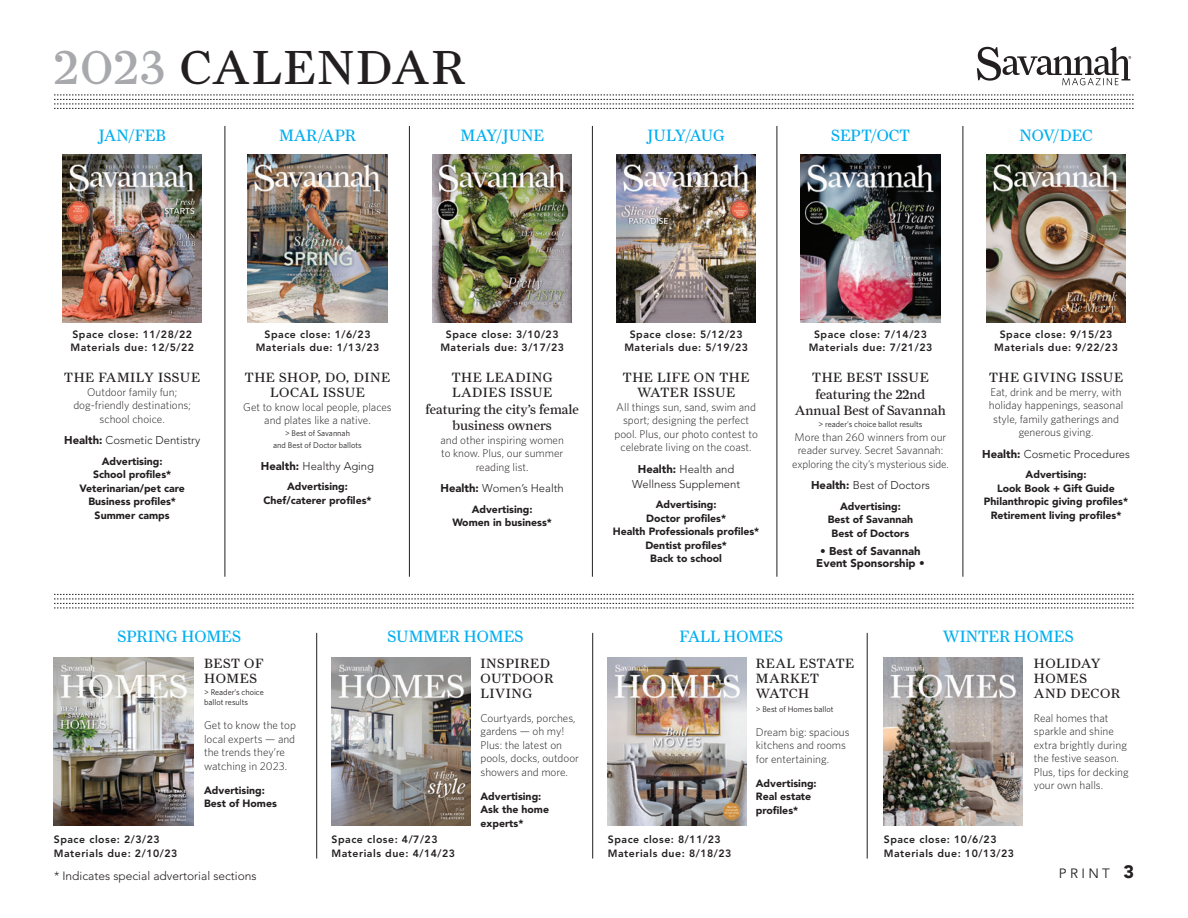
<style>
.page{position:relative;width:1188px;height:918px;background:#fff}
.page>*{position:absolute;margin:0;border:0;box-sizing:border-box;transform-origin:0 0}
.t1{font:48px "Farnham Display";letter-spacing:.04em;color:#231f20}
.t2{font:16.5px "Farnham Display";color:#00aeef;scale:.96 1}
.t3{font:13.5px/15px "Farnham Display";letter-spacing:.04em;color:#231f20}
.t4{font:13.5px/16.5px "Farnham Display";color:#231f20;text-align:center}
.t5{font:13.5px "Avenir";letter-spacing:.25em;color:#231f20}
.t6{font:300 12px "Avenir LT Std";color:#231f20}
.t7{font:300 11.25px/13.5px "Whitney";color:#231f20;text-align:center}
.t8{font:300 11.25px/15px "Avenir LT Std";color:#231f20;text-align:center}
.t9{font:900 11.25px/12px "Avenir LT Std";color:#231f20;text-align:center}
.t10{font:900 10.5px/13.5px "Avenir LT Std";color:#231f20;text-align:center}
.t11{font:800 10.5px/13.5px "Avenir LT Std";letter-spacing:.05em;color:#231f20;text-align:center}
.t12{font:8.25px/10.5px "Whitney";color:#231f20}
.s1{color:#a8a9ad}
.s2{font-weight:900}
.s3{font-weight:900;font-size:18px}
</style>
<div class="page">
<svg style="left:54px;top:95px;width:1080px;height:14px"></svg>
<img style="left:976px;top:46px;width:156px;height:40px">
<img style="left:63px;top:154px;width:139px;height:169px">
<img style="left:248px;top:154px;width:139px;height:169px">
<img style="left:54px;top:657px;width:139px;height:168px">
<img style="left:433px;top:154px;width:139px;height:169px">
<img style="left:332px;top:657px;width:139px;height:168px">
<img style="left:801px;top:154px;width:139px;height:169px">
<img style="left:608px;top:657px;width:139px;height:168px">
<img style="left:986px;top:154px;width:140px;height:169px">
<img style="left:616px;top:154px;width:140px;height:169px">
<svg style="left:54px;top:594px;width:1080px;height:15px"></svg>
<img style="left:884px;top:657px;width:139px;height:168px">
<hr style="left:316px;top:633px;width:1px;height:226px;background:#231f20">
<hr style="left:592px;top:633px;width:1px;height:226px;background:#231f20">
<hr style="left:867px;top:633px;width:1px;height:226px;background:#231f20">
<hr style="left:225px;top:126px;width:1px;height:451px;background:#231f20">
<hr style="left:409px;top:126px;width:1px;height:451px;background:#231f20">
<hr style="left:592px;top:126px;width:1px;height:451px;background:#231f20">
<hr style="left:777px;top:126px;width:1px;height:451px;background:#231f20">
<hr style="left:963px;top:126px;width:1px;height:451px;background:#231f20">
<h1 class="t1" style="left:54px;top:40px;width:413px"><span class="s1">2023</span> CALENDAR</h1>
<h2 class="t2" style="left:99px;top:126px;width:71px">JAN/FEB</h2>
<h2 class="t2" style="left:279px;top:126px;width:82px">MAR/APR</h2>
<h2 class="t2" style="left:460px;top:126px;width:88px">MAY/JUNE</h2>
<h2 class="t2" style="left:648px;top:126px;width:82px">JULY/AUG</h2>
<h2 class="t2" style="left:831px;top:126px;width:83px">SEPT/OCT</h2>
<h2 class="t2" style="left:1019px;top:126px;width:78px">NOV/DEC</h2>
<p class="t11" style="left:70px;top:327px;width:125px;text-align:left">Space close: 11/28/22<br>Materials due: 12/5/22</p>
<p class="t3" style="left:64px;top:370px;width:137px">THE FAMILY ISSUE</p>
<p class="t7" style="left:73px;top:385px;width:119px">Outdoor family fun; dog-friendly destinations; school choice.</p>
<p class="t8" style="left:64px;top:433px;width:138px"><span class="s2">Health:</span> Cosmetic Dentistry</p>
<p class="t10" style="left:79px;top:454px;width:107px">Advertising:<br>School profiles*<br>Veterinarian/pet care<br>Business profiles*<br>Summer camps</p>
<p class="t11" style="left:256px;top:327px;width:125px">Space close: 1/6/23<br>Materials due: 1/13/23</p>
<p class="t11" style="left:440px;top:327px;width:125px">Space close: 3/10/23<br>Materials due: 3/17/23</p>
<p class="t11" style="left:624px;top:327px;width:125px">Space close: 5/12/23<br>Materials due: 5/19/23</p>
<p class="t11" style="left:809px;top:327px;width:125px">Space close: 7/14/23<br>Materials due: 7/21/23</p>
<p class="t11" style="left:994px;top:327px;width:125px">Space close: 9/15/23<br>Materials due: 9/22/23</p>
<p class="t3" style="left:245px;top:370px;width:147px;text-align:center">THE SHOP, DO, DINE<br>LOCAL ISSUE</p>
<p class="t7" style="left:243px;top:400px;width:150px">Get to know local people, places and plates like a native.</p>
<p class="t12" style="left:273px;top:427px;width:90px;line-height:12px;text-align:center">&gt; Best of Savannah<br>and Best of Doctor ballots</p>
<p class="t8" style="left:261px;top:459px;width:115px"><span class="s2">Health:</span> Healthy Aging</p>
<p class="t10" style="left:263px;top:480px;width:110px">Advertising:<br>Chef/caterer profiles*</p>
<p class="t3" style="left:452px;top:370px;width:102px">THE LEADING<br>LADIES ISSUE</p>
<p class="t4" style="left:425px;top:401px;width:155px">featuring the city’s female business owners</p>
<p class="t7" style="left:440px;top:433px;width:125px">and other inspiring women to know. Plus, our summer reading list.</p>
<p class="t8" style="left:441px;top:481px;width:125px"><span class="s2">Health:</span> Women’s Health</p>
<p class="t10" style="left:452px;top:502px;width:101px">Advertising:<br>Women in business*</p>
<p class="t3" style="left:623px;top:370px;width:128px;text-align:center">THE LIFE ON THE<br>WATER ISSUE</p>
<p class="t7" style="left:614px;top:400px;width:145px">All things sun, sand, swim and sport; designing the perfect pool. Plus, our photo contest to celebrate living on the coast.</p>
<p class="t8" style="left:632px;top:462px;width:110px"><span class="s2">Health:</span> Health and<br>Wellness Supplement</p>
<p class="t10" style="left:613px;top:498px;width:148px">Advertising:<br>Doctor profiles*<br>Health Professionals profiles*<br>Dentist profiles*<br>Back to school</p>
<p class="t4" style="left:795px;top:369px;width:153px">THE BEST ISSUE featuring the 22nd<br>Annual Best of Savannah</p>
<p class="t12" style="left:819px;top:419px;width:105px">&gt; reader’s choice ballot results</p>
<p class="t7" style="left:792px;top:430px;width:158px">More than 260 winners from our reader survey. Secret Savannah: exploring the city’s mysterious side.</p>
<p class="t8" style="left:811px;top:478px;width:120px"><span class="s2">Health:</span> Best of Doctors</p>
<p class="t10" style="left:828px;top:499px;width:87px">Advertising:<br>Best of Savannah<br>Best of Doctors</p>
<p class="t9" style="left:816px;top:545px;width:110px">• Best of Savannah<br>Event Sponsorship •</p>
<p class="t3" style="left:989px;top:370px;width:135px">THE GIVING ISSUE</p>
<p class="t7" style="left:989px;top:385px;width:136px">Eat, drink and be merry, with holiday happenings, seasonal style, family gatherings and generous giving.</p>
<p class="t8" style="left:982px;top:447px;width:149px"><span class="s2">Health:</span> Cosmetic Procedures</p>
<p class="t10" style="left:984px;top:468px;width:146px">Advertising:<br>Look Book + Gift Guide<br>Philanthropic giving profiles*<br>Retirement living profiles*</p>
<h2 class="t2" style="left:118px;top:627px;width:130px">SPRING HOMES</h2>
<p class="t3" style="left:204px;top:655px;width:61px">BEST OF<br>HOMES</p>
<p class="t12" style="left:204px;top:686px;width:61px">&gt; Reader’s choice ballot results</p>
<p class="t7" style="left:204px;top:718px;width:93px;text-align:left">Get to know the top local experts — and the trends they’re watching in 2023.</p>
<p class="t10" style="left:204px;top:783px;width:74px;text-align:left">Advertising:<br>Best of Homes</p>
<h2 class="t2" style="left:387px;top:627px;width:143px">SUMMER HOMES</h2>
<h2 class="t2" style="left:680px;top:627px;width:109px">FALL HOMES</h2>
<h2 class="t2" style="left:943px;top:627px;width:138px">WINTER HOMES</h2>
<p class="t3" style="left:481px;top:655px;width:75px">INSPIRED<br>OUTDOOR<br>LIVING</p>
<p class="t7" style="left:481px;top:711px;width:100px;text-align:left">Courtyards, porches, gardens — oh my!<br>Plus: the latest on pools, docks, outdoor showers and more.</p>
<p class="t10" style="left:481px;top:789px;width:70px;text-align:left">Advertising:<br>Ask the home experts*</p>
<p class="t3" style="left:756px;top:655px;width:100px">REAL ESTATE<br>MARKET<br>WATCH</p>
<p class="t12" style="left:756px;top:703px;width:79px">&gt; Best of Homes ballot</p>
<p class="t7" style="left:756px;top:725px;width:95px;text-align:left">Dream big: spacious kitchens and rooms for entertaining.</p>
<p class="t10" style="left:756px;top:776px;width:62px;text-align:left">Advertising:<br>Real estate profiles*</p>
<p class="t3" style="left:1034px;top:655px;width:88px">HOLIDAY<br>HOMES<br>AND DECOR</p>
<p class="t7" style="left:1034px;top:711px;width:96px;text-align:left">Real homes that sparkle and shine extra brightly during the festive season.<br>Plus, tips for decking your own halls.</p>
<p class="t11" style="left:54px;top:833px;width:125px;text-align:left">Space close: 2/3/23<br>Materials due: 2/10/23</p>
<p class="t11" style="left:332px;top:833px;width:125px;text-align:left">Space close: 4/7/23<br>Materials due: 4/14/23</p>
<p class="t11" style="left:608px;top:833px;width:125px;text-align:left">Space close: 8/11/23<br>Materials due: 8/18/23</p>
<p class="t11" style="left:884px;top:833px;width:132px;text-align:left">Space close: 10/6/23<br>Materials due: 10/13/23</p>
<p class="t6" style="left:54px;top:869px;width:204px">* Indicates special advertorial sections</p>
<p class="t5" style="left:1059px;top:865px;width:77px">PRINT <span class="s3">3</span></p>
</div>
